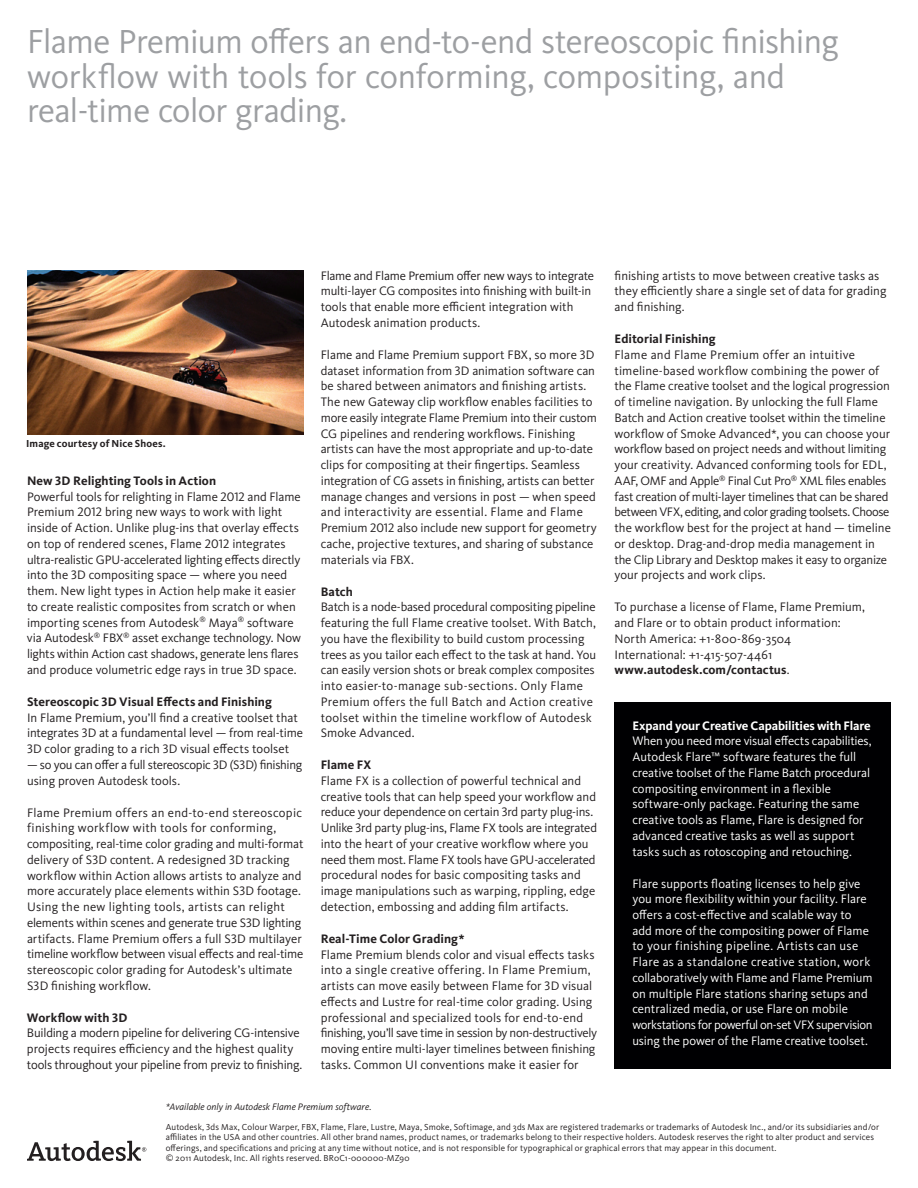
<style>
.page{position:relative;width:918px;height:1188px;background:#fff}
.page>*{position:absolute;margin:0;border:0;box-sizing:border-box;transform-origin:0 0}
.t1{font:34.5px/34.5px "Kievit Pro";letter-spacing:-.015em;color:#9d9fa2}
.t2{font:12.75px/15.8px "Kievit Pro";color:#231f20}
.t3{font:12.75px/15.8px "Kievit Pro";color:#fff}
.t4{font:700 12.75px "Kievit Pro";letter-spacing:.005em;color:#231f20}
.t5{font:700 12.75px "Kievit Pro";letter-spacing:-.015em;color:#fff}
.t6{font:700 10.5px "Kievit Pro";letter-spacing:.01em;color:#231f20}
.t7{font:italic 9.75px "Kievit Pro";color:#231f20}
.t8{font:9px/10.5px "Kievit Pro";letter-spacing:.015em;color:#231f20}
.s1{font-weight:700}
</style>
<div class="page">
<svg style="left:27px;top:1141px;width:119px;height:20px"></svg>
<div style="left:615px;top:702px;width:276px;height:367px;background:#000002"></div>
<img style="left:27px;top:270px;width:276px;height:164px">
<h1 class="t1" style="left:27px;top:24px;width:813px">Flame Premium offers an end-to-end stereoscopic finishing workflow with tools for conforming, compositing, and real-time color grading.</h1>
<p class="t6" style="left:26px;top:437px;width:141px">Image courtesy of Nice Shoes.</p>
<p class="t4" style="left:27px;top:473px;width:191px">New 3D Relighting Tools in Action</p>
<p class="t2" style="left:27px;top:488px;width:276px">Powerful tools for relighting in Flame 2012 and Flame Premium 2012 bring new ways to work with light inside of Action. Unlike plug-ins that overlay effects on top of rendered scenes, Flame 2012 integrates ultra-realistic GPU-accelerated lighting effects directly into the 3D compositing space — where you need them. New light types in Action help make it easier to create realistic composites from scratch or when importing scenes from Autodesk<sup>®</sup> Maya<sup>®</sup> software via Autodesk<sup>®</sup> FBX<sup>®</sup> asset exchange technology. Now lights within Action cast shadows, generate lens flares and produce volumetric edge rays in true 3D space.</p>
<p class="t4" style="left:27px;top:694px;width:246px">Stereoscopic 3D Visual Effects and Finishing</p>
<p class="t2" style="left:27px;top:709px;width:278px">In Flame Premium, you’ll find a creative toolset that integrates 3D at a fundamental level — from real-time<br>3D color grading to a rich 3D visual effects toolset</p>
<p class="t2" style="left:27px;top:757px;width:277px">— so you can offer a full stereoscopic 3D (S3D) finishing using proven Autodesk tools.</p>
<p class="t2" style="left:27px;top:804px;width:278px">Flame Premium offers an end-to-end stereoscopic finishing workflow with tools for conforming, compositing, real-time color grading and multi-format delivery of S3D content. A redesigned 3D tracking workflow within Action allows artists to analyze and more accurately place elements within S3D footage.<br>Using the new lighting tools, artists can relight elements within scenes and generate true S3D lighting artifacts. Flame Premium offers a full S3D multilayer timeline workflow between visual effects and real-time stereoscopic color grading for Autodesk’s ultimate S3D finishing workflow.</p>
<p class="t4" style="left:27px;top:1010px;width:102px">Workflow with 3D</p>
<p class="t2" style="left:27px;top:1025px;width:277px">Building a modern pipeline for delivering CG-intensive projects requires efficiency and the highest quality tools throughout your pipeline from previz to finishing.</p>
<p class="t2" style="left:321px;top:267px;width:275px">Flame and Flame Premium offer new ways to integrate multi-layer CG composites into finishing with built-in tools that enable more efficient integration with Autodesk animation products.</p>
<p class="t2" style="left:321px;top:347px;width:278px">Flame and Flame Premium support FBX, so more 3D dataset information from 3D animation software can be shared between animators and finishing artists.<br>The new Gateway clip workflow enables facilities to more easily integrate Flame Premium into their custom CG pipelines and rendering workflows. Finishing artists can have the most appropriate and up-to-date clips for compositing at their fingertips. Seamless integration of CG assets in finishing, artists can better manage changes and versions in post — when speed and interactivity are essential. Flame and Flame Premium 2012 also include new support for geometry cache, projective textures, and sharing of substance materials via FBX.</p>
<p class="t4" style="left:321px;top:584px;width:34px">Batch</p>
<p class="t2" style="left:321px;top:599px;width:277px">Batch is a node-based procedural compositing pipeline featuring the full Flame creative toolset. With Batch, you have the flexibility to build custom processing trees as you tailor each effect to the task at hand. You can easily version shots or break complex composites into easier-to-manage sub-sections. Only Flame Premium offers the full Batch and Action creative toolset within the timeline workflow of Autodesk Smoke Advanced.</p>
<p class="t4" style="left:321px;top:757px;width:52px">Flame FX</p>
<p class="t2" style="left:321px;top:773px;width:278px">Flame FX is a collection of powerful technical and creative tools that can help speed your workflow and reduce your dependence on certain 3rd party plug-ins.<br>Unlike 3rd party plug-ins, Flame FX tools are integrated into the heart of your creative workflow where you need them most. Flame FX tools have GPU-accelerated procedural nodes for basic compositing tasks and image manipulations such as warping, rippling, edge detection, embossing and adding film artifacts.</p>
<p class="t4" style="left:321px;top:931px;width:145px">Real-Time Color Grading*</p>
<p class="t2" style="left:321px;top:946px;width:278px">Flame Premium blends color and visual effects tasks into a single creative offering. In Flame Premium, artists can move easily between Flame for 3D visual effects and Lustre for real-time color grading. Using professional and specialized tools for end-to-end finishing, you’ll save time in session by non-destructively moving entire multi-layer timelines between finishing tasks. Common UI conventions make it easier for</p>
<p class="t7" style="left:166px;top:1101px;width:207px">*Available only in Autodesk Flame Premium software.</p>
<p class="t2" style="left:615px;top:267px;width:273px">finishing artists to move between creative tasks as they efficiently share a single set of data for grading and finishing.</p>
<p class="t4" style="left:615px;top:331px;width:103px">Editorial Finishing</p>
<p class="t2" style="left:615px;top:347px;width:278px">Flame and Flame Premium offer an intuitive timeline-based workflow combining the power of the Flame creative toolset and the logical progression of timeline navigation. By unlocking the full Flame Batch and Action creative toolset within the timeline workflow of Smoke Advanced*, you can choose your workflow based on project needs and without limiting your creativity. Advanced conforming tools for EDL, AAF, OMF and Apple<sup>®</sup> Final Cut Pro<sup>®</sup> XML files enables fast creation of multi-layer timelines that can be shared between VFX, editing, and color grading toolsets. Choose the workflow best for the project at hand — timeline or desktop. Drag-and-drop media management in the Clip Library and Desktop makes it easy to organize your projects and work clips.</p>
<p class="t2" style="left:615px;top:599px;width:252px">To purchase a license of Flame, Flame Premium, and Flare or to obtain product information:<br>North America: +1-800-869-3504<br>International: +1-415-507-4461 <span class="s1">www.autodesk.com/contactus</span>.</p>
<p class="t5" style="left:632px;top:718px;width:240px">Expand your Creative Capabilities with Flare</p>
<p class="t3" style="left:632px;top:733px;width:241px">When you need more visual effects capabilities, Autodesk Flare™ software features the full creative toolset of the Flame Batch procedural compositing environment in a flexible software-only package. Featuring the same creative tools as Flame, Flare is designed for advanced creative tasks as well as support tasks such as rotoscoping and retouching.</p>
<p class="t3" style="left:632px;top:875px;width:242px">Flare supports floating licenses to help give you more flexibility within your facility. Flare offers a cost-effective and scalable way to add more of the compositing power of Flame to your finishing pipeline. Artists can use Flare as a standalone creative station, work collaboratively with Flame and Flame Premium on multiple Flare stations sharing setups and centralized media, or use Flare on mobile workstations for powerful on-set VFX supervision using the power of the Flame creative toolset.</p>
<p class="t8" style="left:166px;top:1121px;width:715px">Autodesk, 3ds Max, Colour Warper, FBX, Flame, Flare, Lustre, Maya, Smoke, Softimage, and 3ds Max are registered trademarks or trademarks of Autodesk Inc., and/or its subsidiaries and/or affiliates in the USA and other countries. All other brand names, product names, or trademarks belong to their respective holders. Autodesk reserves the right to alter product and services offerings, and specifications and pricing at any time without notice, and is not responsible for typographical or graphical errors that may appear in this document.<br>© 2011 Autodesk, Inc. All rights reserved. BR0C1-000000-MZ90</p>
</div>
